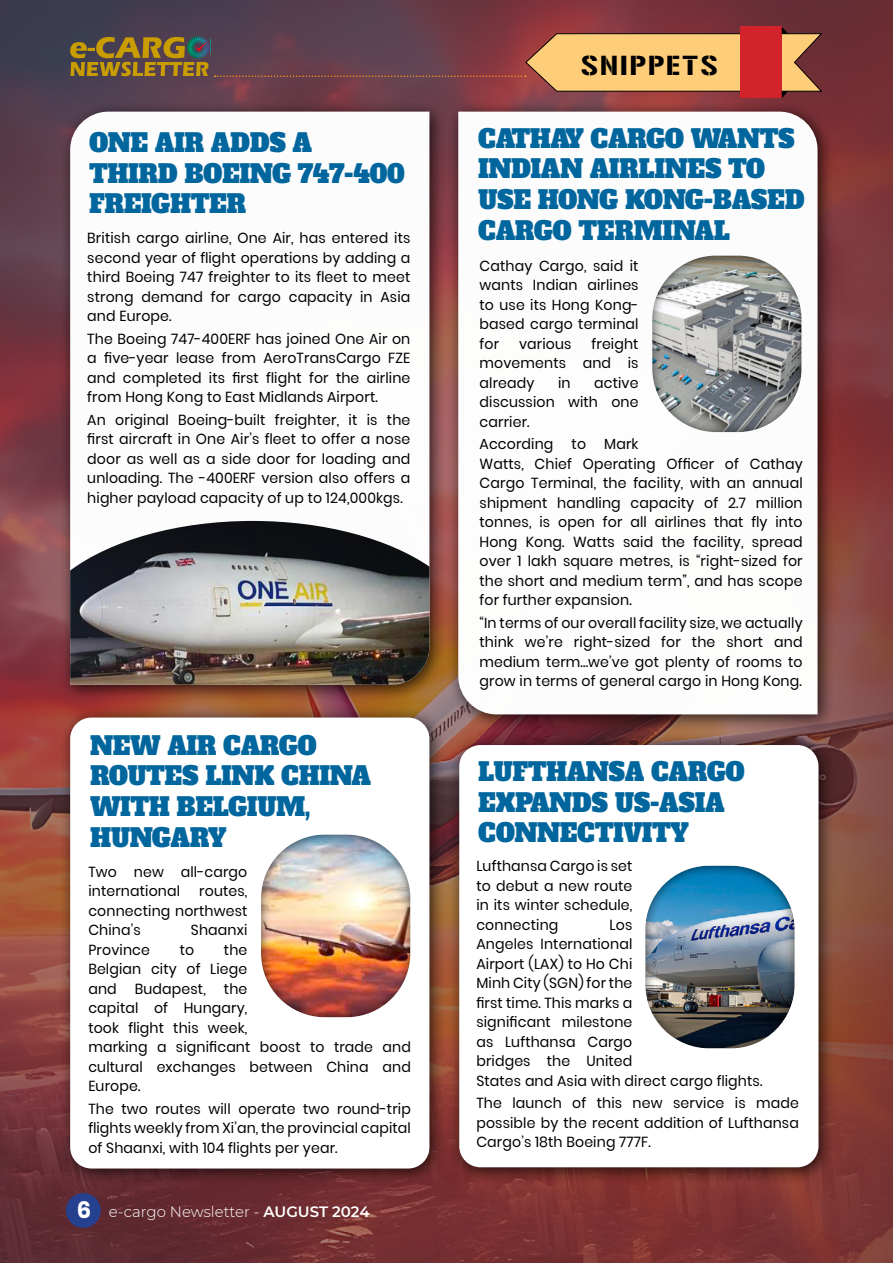
<style>
.page{position:relative;width:893px;height:1263px;background:#fff}
.page>*{position:absolute;margin:0;border:0;box-sizing:border-box;transform-origin:0 0}
.t1{font:27.3px "Gunplay";letter-spacing:.07em;color:#000;scale:1.08 1}
.t2{font:25.35px/30.6px "Alfa Slab One";letter-spacing:-.01em;color:#00669d;scale:.95 1}
.t3{font:300 15px "Montserrat";color:#fff}
.t4{font:14.55px/19.5px "Poppins";letter-spacing:.01em;color:#000;text-align:justify}
.s1{font-family:"Poppins";font-weight:700;font-size:22.95px}
.s2{font-weight:600}
</style>
<div class="page">
<img style="left:0;top:0;width:893px;height:1263px">
<div style="left:59px;top:100px;width:388px;height:602px;background:#000;opacity:.75"></div>
<svg style="left:70px;top:112px;width:359px;height:409px"></svg>
<img style="left:70px;top:521px;width:359px;height:164px">
<div style="left:447px;top:100px;width:388px;height:632px;background:#000;opacity:.75"></div>
<svg style="left:458px;top:112px;width:359px;height:602px"></svg>
<div style="left:59px;top:706px;width:388px;height:480px;background:#000;opacity:.75"></div>
<div style="left:70px;top:717px;width:359px;height:451px;background:#fff;border-radius:21px"></div>
<div style="left:448px;top:734px;width:388px;height:451px;background:#000;opacity:.75"></div>
<div style="left:459px;top:745px;width:359px;height:422px;background:#fff;border-radius:21px"></div>
<div style="left:651px;top:254px;width:153px;height:178px;background:#000;opacity:.75"></div>
<div style="left:260px;top:833px;width:153px;height:184px;background:#000;opacity:.75"></div>
<div style="left:644px;top:864px;width:153px;height:184px;background:#000;opacity:.75"></div>
<div style="left:66px;top:1193px;width:35px;height:35px;background:#25408f;border-radius:50%"></div>
<svg style="left:70px;top:27px;width:752px;height:71px;background:#95624f"></svg>
<h2 class="t2" style="left:89px;top:128px;width:334px">ONE AIR ADDS A<br>THIRD BOEING 747-400<br>FREIGHTER</h2>
<p class="t4" style="left:87px;top:229px;width:325px">British cargo airline, One Air, has entered its second year of flight operations by adding a third Boeing 747 freighter to its fleet to meet strong demand for cargo capacity in Asia and Europe.</p>
<p class="t4" style="left:87px;top:329px;width:325px">The Boeing 747-400ERF has joined One Air on a five-year lease from AeroTransCargo FZE and completed its first flight for the airline from Hong Kong to East Midlands Airport.</p>
<p class="t4" style="left:87px;top:410px;width:325px">An original Boeing-built freighter, it is the first aircraft in One Air’s fleet to offer a nose door as well as a side door for loading and unloading. The -400ERF version also offers a higher payload capacity of up to 124,000kgs.</p>
<h2 class="t2" style="left:90px;top:731px;width:297px">NEW AIR CARGO<br>ROUTES LINK CHINA<br>WITH BELGIUM,<br>HUNGARY</h2>
<p class="t4" style="left:88px;top:862px;width:161px">Two new all-cargo international</p>
<p class="t4" style="left:88px;top:882px;width:161px;text-indent:111px">routes, connecting northwest China’s</p>
<p class="t4" style="left:191px;top:921px;width:58px">Shaanxi</p>
<p class="t4" style="left:88px;top:940px;width:63px">Province</p>
<p class="t4" style="left:180px;top:940px;width:16px">to</p>
<p class="t4" style="left:88px;top:940px;width:324px;text-align:left;text-indent:136px">the<br>Belgian city of Liege<br>and Budapest, the<br>capital of Hungary,<br>took flight this week,<br>marking a significant boost to trade and cultural exchanges between China and<br>Europe.</p>
<p class="t4" style="left:88px;top:1099px;width:324px">The two routes will operate two round-trip flights weekly from Xi’an, the provincial capital of Shaanxi, with 104 flights per year.</p>
<p class="t3" style="left:77px;top:1202px;width:294px"><span class="s1">6</span> e-cargo Newsletter - <span class="s2">AUGUST 2024</span></p>
<h1 class="t1" style="left:581px;top:46px;width:128px">SNIPPETS</h1>
<h2 class="t2" style="left:478px;top:124px;width:345px">CATHAY CARGO WANTS<br>INDIAN AIRLINES TO<br>USE HONG KONG-BASED<br>CARGO TERMINAL</h2>
<p class="t4" style="left:480px;top:256px;width:161px">Cathay Cargo, said it wants Indian airlines to use its Hong Kong&shy;based cargo terminal for</p>
<p class="t4" style="left:480px;top:334px;width:161px;text-indent:112px">freight movements and is already</p>
<p class="t4" style="left:519px;top:334px;width:54px">various</p>
<p class="t4" style="left:480px;top:373px;width:161px;text-indent:115px">active discussion with one carrier.</p>
<p class="t4" style="left:480px;top:434px;width:325px;text-align:left">According to Mark<br>Watts, Chief Operating Officer of Cathay Cargo Terminal, the facility, with an annual shipment handling capacity of 2.7 million tonnes, is open for all airlines that fly into Hong Kong. Watts said the facility, spread over 1 lakh square metres, is “right-sized for the short and medium term”, and has scope for further expansion.</p>
<p class="t4" style="left:480px;top:613px;width:325px">“In terms of our overall facility size, we actually think we’re right-sized for the short and medium term...we’ve got plenty of rooms to grow in terms of general cargo in Hong Kong.</p>
<p class="t4" style="left:558px;top:373px;width:14px">in</p>
<h2 class="t2" style="left:478px;top:757px;width:282px">LUFTHANSA CARGO<br>EXPANDS US-ASIA<br>CONNECTIVITY</h2>
<p class="t4" style="left:476px;top:856px;width:158px">Lufthansa Cargo is set to debut a new route in its winter schedule, connecting</p>
<p class="t4" style="left:476px;top:915px;width:288px;text-align:left;text-indent:133px">Los<br>Angeles International<br>Airport (LAX) to Ho Chi<br>Minh City (SGN) for the<br>first time. This marks a<br>significant milestone<br>as Lufthansa Cargo<br>bridges the United<br>States and Asia with direct cargo flights.</p>
<p class="t4" style="left:476px;top:1093px;width:324px">The launch of this new service is made possible by the recent addition of Lufthansa Cargo’s 18th Boeing 777F.</p>
</div>
